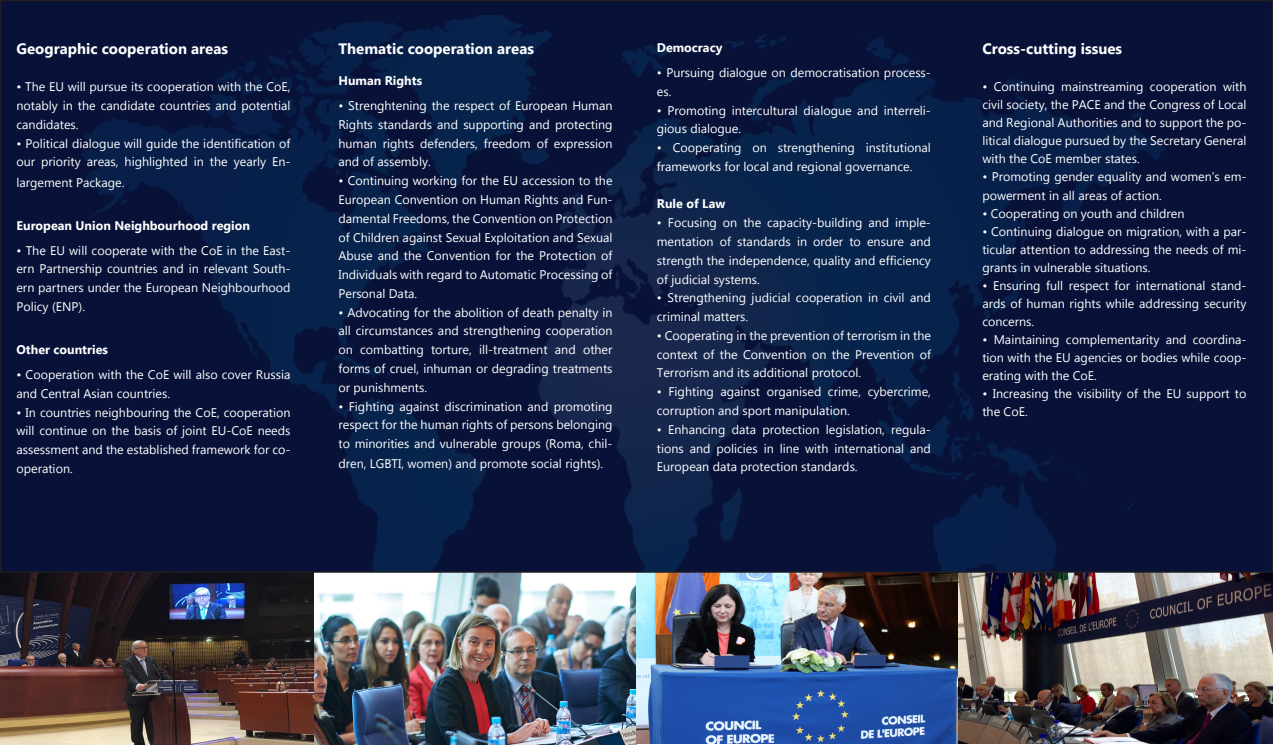
<style>
.page{position:relative;width:1273px;height:745px;background:#fff}
.page>*{position:absolute;margin:0;border:0;box-sizing:border-box;transform-origin:0 0}
.t1{font:700 15px "Lao UI";color:#fff}
.t2{font:12.5px/18.8px "Lao UI";color:#fff;text-align:justify}
.t3{font:700 12.5px "Lao UI";color:#fff}
</style>
<div class="page">
<img style="left:0;top:572px;width:1272px;height:172px">
<img style="left:958px;top:572px;width:314px;height:171px">
<div style="left:1px;top:1px;width:1270px;height:570px;background:#081138"></div>
<img style="left:82px;top:16px;width:1083px;height:554px">
<p class="t1" style="left:16px;top:38px;width:213px">Geographic cooperation areas</p>
<p class="t2" style="left:16px;top:77px;width:275px">• The EU will pursue its cooperation with the CoE, notably in the candidate countries and potential candidates.</p>
<p class="t2" style="left:16px;top:133px;width:275px">• Political dialogue will guide the identification of our priority areas, highlighted in the yearly En-</p>
<p class="t2" style="left:16px;top:172px;width:109px">largement Package.</p>
<p class="t3" style="left:16px;top:216px;width:235px">European Union Neighbourhood region</p>
<p class="t2" style="left:16px;top:240px;width:275px">• The EU will cooperate with the CoE in the East&shy;ern Partnership countries and in relevant South&shy;ern partners under the European Neighbourhood Policy (ENP).</p>
<p class="t3" style="left:16px;top:341px;width:93px">Other countries</p>
<p class="t2" style="left:16px;top:364px;width:275px">• Cooperation with the CoE will also cover Russia and Central Asian countries.</p>
<p class="t2" style="left:16px;top:402px;width:275px">• In countries neighbouring the CoE, cooperation will continue on the basis of joint EU-CoE needs assessment and the established framework for co&shy;operation.</p>
<p class="t1" style="left:338px;top:38px;width:197px">Thematic cooperation areas</p>
<p class="t3" style="left:338px;top:72px;width:85px">Human Rights</p>
<p class="t2" style="left:338px;top:96px;width:275px">• Strenghtening the respect of European Human Rights standards and supporting and protecting human rights defenders, freedom of expression and of assembly.</p>
<p class="t2" style="left:338px;top:171px;width:275px">• Continuing working for the EU accession to the European Convention on Human Rights and Fun&shy;damental Freedoms, the Convention on Protection of Children against Sexual Exploitation and Sexual Abuse and the Convention for the Protection of Individuals with regard to Automatic Processing of Personal Data.</p>
<p class="t2" style="left:338px;top:302px;width:275px">• Advocating for the abolition of death penalty in all circumstances and strengthening cooperation on combatting torture, ill-treatment and other forms of cruel, inhuman or degrading treatments or punishments.</p>
<p class="t2" style="left:338px;top:396px;width:275px">• Fighting against discrimination and promoting respect for the human rights of persons belonging to minorities and vulnerable groups (Roma, chil-</p>
<p class="t2" style="left:338px;top:453px;width:266px">dren, LGBTI, women) and promote social rights).</p>
<p class="t3" style="left:656px;top:39px;width:67px">Democracy</p>
<p class="t2" style="left:656px;top:63px;width:275px">• Pursuing dialogue on democratisation process&shy;es.</p>
<p class="t2" style="left:656px;top:100px;width:275px">• Promoting intercultural dialogue and interreli&shy;gious dialogue.</p>
<p class="t2" style="left:656px;top:138px;width:275px">• Cooperating on strengthening institutional frameworks for local and regional governance.</p>
<p class="t3" style="left:656px;top:195px;width:70px">Rule of Law</p>
<p class="t2" style="left:656px;top:213px;width:275px">• Focusing on the capacity-building and imple&shy;mentation of standards in order to ensure and strength the independence, quality and efficiency of judicial systems.</p>
<p class="t2" style="left:656px;top:288px;width:275px">• Strengthening judicial cooperation in civil and criminal matters.</p>
<p class="t2" style="left:656px;top:325px;width:275px">• Cooperating in the prevention of terrorism in the context of the Convention on the Prevention of Terrorism and its additional protocol.</p>
<p class="t2" style="left:656px;top:381px;width:275px">• Fighting against organised crime, cybercrime, corruption and sport manipulation.</p>
<p class="t2" style="left:656px;top:419px;width:275px">• Enhancing data protection legislation, regula&shy;tions and policies in line with international and European data protection standards.</p>
<p class="t1" style="left:982px;top:38px;width:141px">Cross-cutting issues</p>
<p class="t2" style="left:982px;top:77px;width:265px;line-height:18px">• Continuing mainstreaming cooperation with civil society, the PACE and the Congress of Local and Regional Authorities and to support the po&shy;litical dialogue pursued by the Secretary General with the CoE member states.</p>
<p class="t2" style="left:982px;top:167px;width:265px;line-height:18px">• Promoting gender equality and women’s em&shy;powerment in all areas of action.</p>
<p class="t2" style="left:982px;top:203px;width:204px">• Cooperating on youth and children</p>
<p class="t2" style="left:982px;top:221px;width:265px;line-height:18px">• Continuing dialogue on migration, with a par&shy;ticular attention to addressing the needs of mi&shy;grants in vulnerable situations.</p>
<p class="t2" style="left:982px;top:275px;width:265px;line-height:18px">• Ensuring full respect for international stand&shy;ards of human rights while addressing security concerns.</p>
<p class="t2" style="left:982px;top:329px;width:265px;line-height:18px">• Maintaining complementarity and coordina&shy;tion with the EU agencies or bodies while coop&shy;erating with the CoE.</p>
<p class="t2" style="left:982px;top:383px;width:265px;line-height:18px">• Increasing the visibility of the EU support to the CoE.</p>
</div>
